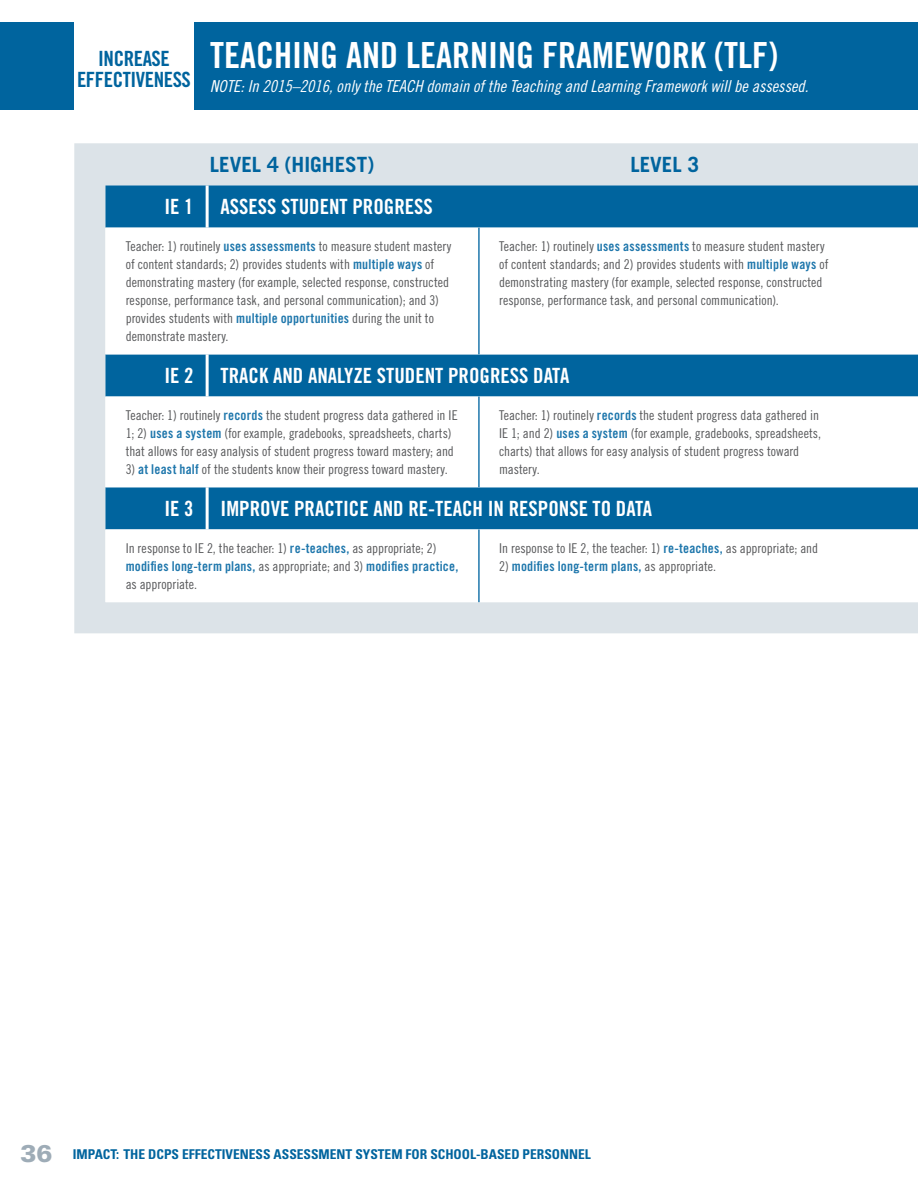
<style>
.page{position:relative;width:918px;height:1188px;background:#fff}
.page>*{position:absolute;margin:0;border:0;box-sizing:border-box;transform-origin:0 0}
.t1{font:36px "Trade Gothic LT Std Bd Cn 20";color:#fff}
.t2{font:21px "Trade Gothic LT Std Bd Cn 20";color:#fff}
.t3{font:700 21px "Trade Gothic LT Std";color:#00649e}
.t4{font:21px/21px "Trade Gothic LT Std Bd Cn 20";letter-spacing:-.02em;color:#00649e;text-align:center}
.Rubric_Asterik_note{font:16.5px "Trade Gothic LT Std Cn 18 Obl";color:#fff}
.Rubric_body_text{font:13.5px/18px "Trade Gothic LT Std Cn 18";color:#57585a}
.t5{font:700 condensed 13.5px "Univers LT Std";color:#00649e}
.Rubric_body_text-2{font:13.5px "Trade Gothic LT Std Bd Cn 20";letter-spacing:.015em;color:#1f77ac}
.s1{font-family:"Trade Gothic LT Std Bd Cn 20";color:#1f77ac}
.s2{font-family:"Trade Gothic LT Std Cn 18";color:#57585a}
.s3{font-weight:900;font-stretch:normal;font-size:24px;color:#9eacb7}
</style>
<div class="page">
<div style="left:210px;top:23px;width:708px;height:87px;background:#00649e"></div>
<div style="left:0;top:23px;width:210px;height:87px;background:#00649e"></div>
<div style="left:74px;top:143px;width:844px;height:490px;background:#dce3e8"></div>
<div style="left:105px;top:185px;width:813px;height:43px;background:#00649e"></div>
<svg style="left:105px;top:228px;width:813px;height:374px"></svg>
<hr style="left:478px;top:228px;width:2px;height:126px;background:#1f77ac">
<hr style="left:478px;top:397px;width:2px;height:90px;background:#1f77ac">
<hr style="left:478px;top:529px;width:2px;height:73px;background:#1f77ac">
<hr style="left:206px;top:185px;width:3px;height:43px;background:#fff">
<hr style="left:206px;top:354px;width:3px;height:43px;background:#fff">
<hr style="left:206px;top:487px;width:3px;height:42px;background:#fff">
<div style="left:74px;top:23px;width:120px;height:87px;background:#fff"></div>
<p class="t4" style="left:77px;top:48px;width:115px">INCREASE<br>EFFECTIVENESS</p>
<p class="t1" style="left:210px;top:34px;width:569px">TEACHING AND LEARNING FRAMEWORK (TLF)</p>
<p class="Rubric_Asterik_note" style="left:210px;top:77px;width:600px">NOTE: In 2015–2016, only the TEACH domain of the Teaching and Learning Framework will be assessed.</p>
<p class="t3" style="left:210px;top:152px;width:166px">LEVEL 4 (HIGHEST)</p>
<p class="t3" style="left:630px;top:152px;width:70px">LEVEL 3</p>
<p class="t2" style="left:164px;top:194px;width:31px">IE 1</p>
<p class="t2" style="left:221px;top:194px;width:214px">ASSESS STUDENT PROGRESS</p>
<p class="Rubric_body_text" style="left:126px;top:237px;width:327px">Teacher: 1) routinely <span class="s1">uses assessments</span> to measure student mastery of content standards; 2) provides students with <span class="s1">multiple ways</span> of demonstrating mastery (for example, selected response, constructed response, performance task, and personal communication); and 3) provides students with <span class="s1">multiple opportunities</span> during the unit to demonstrate mastery.</p>
<p class="Rubric_body_text" style="left:499px;top:237px;width:331px">Teacher: 1) routinely <span class="s1">uses assessments</span> to measure student mastery of content standards; and 2) provides students with <span class="s1">multiple ways</span> of demonstrating mastery (for example, selected response, constructed response, performance task, and personal communication).</p>
<p class="t2" style="left:164px;top:363px;width:31px">IE 2</p>
<p class="t2" style="left:221px;top:363px;width:350px">TRACK AND ANALYZE STUDENT PROGRESS DATA</p>
<p class="Rubric_body_text" style="left:126px;top:406px;width:333px">Teacher: 1) routinely <span class="s1">records</span> the student progress data gathered in IE<br>1; 2) <span class="s1">uses a system</span> (for example, gradebooks, spreadsheets, charts) that allows for easy analysis of student progress toward mastery; and</p>
<p class="Rubric_body_text" style="left:126px;top:460px;width:324px">3) <span class="s1">at least half</span> of the students know their progress toward mastery.</p>
<p class="Rubric_body_text" style="left:499px;top:406px;width:323px">Teacher: 1) routinely <span class="s1">records</span> the student progress data gathered in IE 1; and 2) <span class="s1">uses a system</span> (for example, gradebooks, spreadsheets, charts) that allows for easy analysis of student progress toward mastery.</p>
<p class="t2" style="left:164px;top:496px;width:31px">IE 3</p>
<p class="t2" style="left:221px;top:496px;width:433px">IMPROVE PRACTICE AND RE-TEACH IN RESPONSE TO DATA</p>
<p class="Rubric_body_text" style="left:126px;top:539px;width:334px">In response to IE 2, the teacher: 1) <span class="s1">re-teaches,</span> as appropriate; 2) <span class="s1">modifies long-term plans,</span> as appropriate; and 3) <span class="s1">modifies practice, </span>as appropriate.</p>
<p class="Rubric_body_text" style="left:499px;top:539px;width:320px">In response to IE 2, the teacher: 1) <span class="s1">re-teaches,</span> as appropriate; and</p>
<p class="Rubric_body_text-2" style="left:499px;top:558px;width:219px"><span class="s2">2)</span> modifies long-term plans, <span class="s2">as appropriate.</span></p>
<p class="t5" style="left:20px;top:1145px;width:572px"><span class="s3">36</span> IMPACT: THE DCPS EFFECTIVENESS ASSESSMENT SYSTEM FOR SCHOOL-BASED PERSONNEL</p>
</div>
